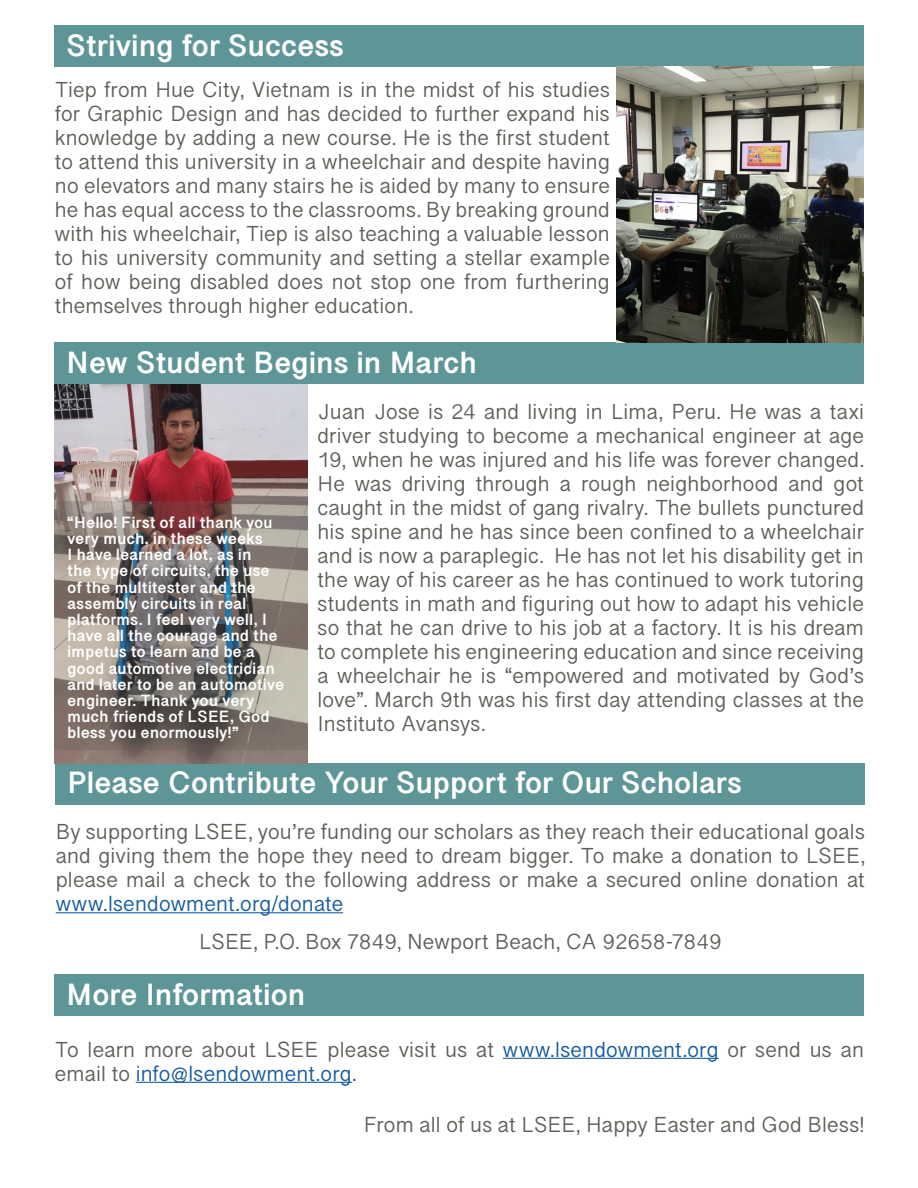
<style>
.page{position:relative;width:918px;height:1188px;background:#fff}
.page>*{position:absolute;margin:0;border:0;box-sizing:border-box;transform-origin:0 0}
.t1{font:700 25.5px "Gujarati Sangam MN";letter-spacing:.025em;color:#fff}
.t2{font:18px/24px "Gujarati Sangam MN";letter-spacing:.01em;color:#5e6059;text-align:justify}
.t3{font:18px "Gujarati Sangam MN";letter-spacing:.015em;color:#175d9e}
.t4{font:700 13.5px/16.2px "Gujarati Sangam MN";letter-spacing:.04em;color:#fff}
.s1{color:#175d9e}
</style>
<div class="page">
<div style="left:54px;top:26px;width:810px;height:41px;background:#5e9698"></div>
<div style="left:54px;top:343px;width:810px;height:41px;background:#5e9698"></div>
<img style="left:617px;top:67px;width:247px;height:276px">
<div style="left:55px;top:763px;width:810px;height:42px;background:#5e9698"></div>
<hr style="left:56px;top:912px;width:287px;height:1px;background:#175d9e">
<div style="left:54px;top:975px;width:810px;height:41px;background:#5e9698"></div>
<hr style="left:503px;top:1058px;width:216px;height:1px;background:#175d9e">
<hr style="left:136px;top:1082px;width:216px;height:1px;background:#175d9e">
<img style="left:54px;top:384px;width:254px;height:379px">
<svg style="left:54px;top:501px;width:254px;height:249px;background:#7e7571"></svg>
<h1 class="t1" style="left:67px;top:32px;width:278px">Striving for Success</h1>
<p class="t2" style="left:55px;top:79px;width:557px">Tiep from Hue City, Vietnam is in the midst of his studies for Graphic Design and has decided to further expand his knowledge by adding a new course. He is the first student to attend this university in a wheelchair and despite having no elevators and many stairs he is aided by many to ensure he has equal access to the classrooms. By breaking ground with his wheelchair, Tiep is also teaching a valuable lesson to his university community and setting a stellar example of how being disabled does not stop one from furthering themselves through higher education.</p>
<h1 class="t1" style="left:67px;top:349px;width:412px">New Student Begins in March</h1>
<p class="t2" style="left:318px;top:400px;width:548px">Juan Jose is 24 and living in Lima, Peru. He was a taxi driver studying to become a mechanical engineer at age 19, when he was injured and his life was forever changed.<br>He was driving through a rough neighborhood and got caught in the midst of gang rivalry. The bullets punctured his spine and he has since been confined to a wheelchair and is now a paraplegic. He has not let his disability get in the way of his career as he has continued to work tutoring students in math and figuring out how to adapt his vehicle so that he can drive to his job at a factory. It is his dream to complete his engineering education and since receiving a wheelchair he is “empowered and motivated by God’s love”. March 9th was his first day attending classes at the Instituto Avansys.</p>
<h1 class="t1" style="left:68px;top:770px;width:675px">Please Contribute Your Support for Our Scholars</h1>
<p class="t2" style="left:56px;top:821px;width:811px">By supporting LSEE, you’re funding our scholars as they reach their educational goals and giving them the hope they need to dream bigger. To make a donation to LSEE, please mail a check to the following address or make a secured online donation at</p>
<p class="t3" style="left:56px;top:894px;width:289px">www.lsendowment.org/donate</p>
<p class="t2" style="left:199px;top:930px;width:524px">LSEE, P.O. Box 7849, Newport Beach, CA 92658-7849</p>
<h1 class="t1" style="left:67px;top:981px;width:240px">More Information</h1>
<p class="t2" style="left:55px;top:1038px;width:811px">To learn more about LSEE please visit us at <span class="s1">www.lsendowment.org</span> or send us an email to <span class="s1">info@lsendowment.org.</span></p>
<p class="t2" style="left:364px;top:1113px;width:502px">From all of us at LSEE, Happy Easter and God Bless!</p>
<p class="t4" style="left:68px;top:515px;width:218px">“Hello! First of all thank you very much, in these weeks<br>I have learned a lot, as in<br>the type of circuits, the use of the multitester and the assembly circuits in real platforms. I feel very well, I have all the courage and the impetus to learn and be a good automotive electrician and later to be an automotive engineer. Thank you very much friends of LSEE, God bless you enormously!”</p>
</div>
